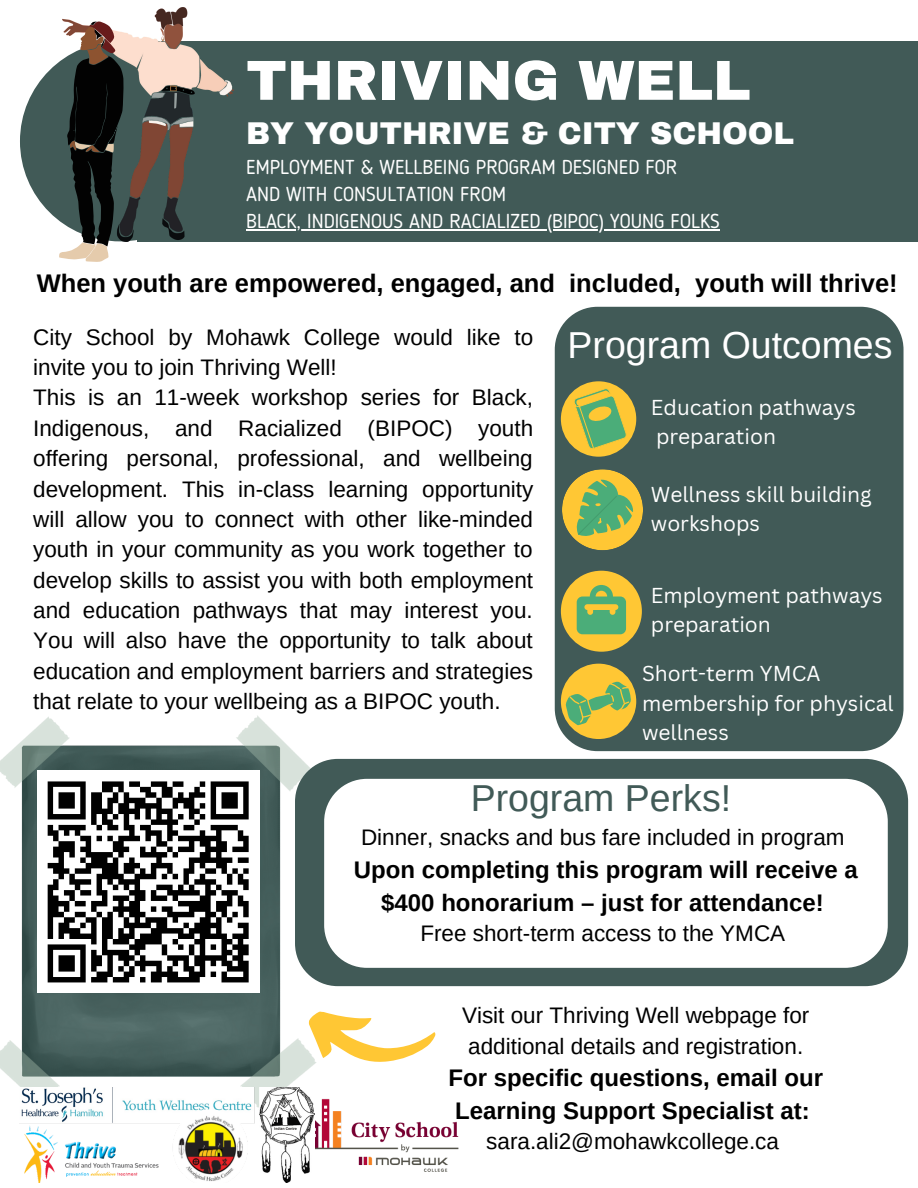
<style>
.page{position:relative;width:918px;height:1188px;background:#fff}
.page>*{position:absolute;margin:0;border:0;box-sizing:border-box;transform-origin:0 0}
.t1{font:900 56.4px "Archivo";color:#fff}
.t2{font:37.5px "Arimo";color:#fff}
.t3{font:37.5px "Arimo";color:#415a57}
.t4{font:900 30.75px "Archivo";color:#fff}
.t5{font:700 25.5px "Arimo";color:#000}
.t6{font:700 24px/32.7px "Arimo";color:#000}
.t7{font:22.5px/30.3px "Arimo";color:#000}
.t8{font:21px/29.2px "Canva Sans";color:#fff}
.t9{font:19.95px/27px "Blogger Sans";color:#fff}
</style>
<div class="page">
<img style="left:0;top:716px;width:315px;height:372px">
<div style="left:137px;top:41px;width:781px;height:200px;background:#415a57"></div>
<div style="left:20px;top:41px;width:200px;height:200px;background:#415a57;border-radius:50%"></div>
<img style="left:63px;top:8px;width:171px;height:234px">
<svg style="left:59px;top:21px;width:65px;height:241px"></svg>
<div style="left:555px;top:307px;width:349px;height:444px;background:#415a57"></div>
<svg style="left:562px;top:469px;width:81px;height:81px;background:#9da650"></svg>
<svg style="left:561px;top:571px;width:81px;height:81px;background:#a5a84d"></svg>
<div style="left:561px;top:664px;width:75px;height:75px;background:#ffc734;border-radius:50%"></div>
<svg style="left:566px;top:681px;width:65px;height:44px"></svg>
<div style="left:561px;top:381px;width:75px;height:76px;background:#ffc734;border-radius:50%"></div>
<svg style="left:572px;top:387px;width:56px;height:63px"></svg>
<img style="left:315px;top:1098px;width:144px;height:74px">
<img style="left:20px;top:1088px;width:295px;height:94px">
<svg style="left:304px;top:1010px;width:132px;height:62px"></svg>
<div style="left:295px;top:759px;width:613px;height:227px;background:#415a57;border-radius:43px"></div>
<div style="left:324px;top:779px;width:564px;height:189px;background:#fff;border-radius:43px"></div>
<div style="left:37px;top:771px;width:223px;height:222px;background:#fff"></div>
<svg style="left:47px;top:781px;width:202px;height:202px"></svg>
<hr style="left:246px;top:229px;width:474px;height:1px;background:#fff">
<h1 class="t1" style="left:246px;top:50px;width:506px">THRIVING WELL</h1>
<h3 class="t4" style="left:246px;top:117px;width:549px">BY YOUTHRIVE &amp; CITY SCHOOL</h3>
<p class="t9" style="left:246px;top:155px;width:475px">EMPLOYMENT &amp; WELLBEING PROGRAM DESIGNED FOR<br>AND WITH CONSULTATION FROM<br>BLACK, INDIGENOUS AND RACIALIZED (BIPOC) YOUNG FOLKS</p>
<p class="t5" style="left:37px;top:269px;width:862px">When youth are empowered, engaged, and included, youth will thrive!</p>
<p class="t7" style="left:33px;top:322px;width:502px">City School by Mohawk College would like to invite you to join Thriving Well!<br>This is an 11-week workshop series for Black, Indigenous, and Racialized (BIPOC) youth offering personal, professional, and wellbeing development. This in-class learning opportunity will allow you to connect with other like-minded youth in your community as you work together to develop skills to assist you with both employment and education pathways that may interest you.<br>You will also have the opportunity to talk about education and employment barriers and strategies that relate to your wellbeing as a BIPOC youth.</p>
<h2 class="t2" style="left:568px;top:324px;width:327px">Program Outcomes</h2>
<p class="t8" style="left:651px;top:392px;width:207px">Education pathways preparation</p>
<p class="t8" style="left:651px;top:479px;width:222px">Wellness skill building workshops</p>
<p class="t8" style="left:651px;top:580px;width:233px">Employment pathways preparation</p>
<p class="t8" style="left:642px;top:659px;width:253px">Short-term YMCA membership for physical wellness</p>
<h2 class="t3" style="left:471px;top:777px;width:262px">Program Perks!</h2>
<p class="t7" style="left:361px;top:822px;width:485px">Dinner, snacks and bus fare included in program</p>
<p class="t6" style="left:354px;top:853px;width:505px;text-align:center">Upon completing this program will receive a $400 honorarium – just for attendance!</p>
<p class="t7" style="left:420px;top:918px;width:366px">Free short-term access to the YMCA</p>
<p class="t7" style="left:462px;top:1000px;width:349px">Visit our Thriving Well webpage for additional details and registration.</p>
<p class="t6" style="left:448px;top:1062px;width:376px">For specific questions, email our<br>Learning Support Specialist at:</p>
<p class="t7" style="left:486px;top:1126px;width:294px">sara.ali2@mohawkcollege.ca</p>
</div>
